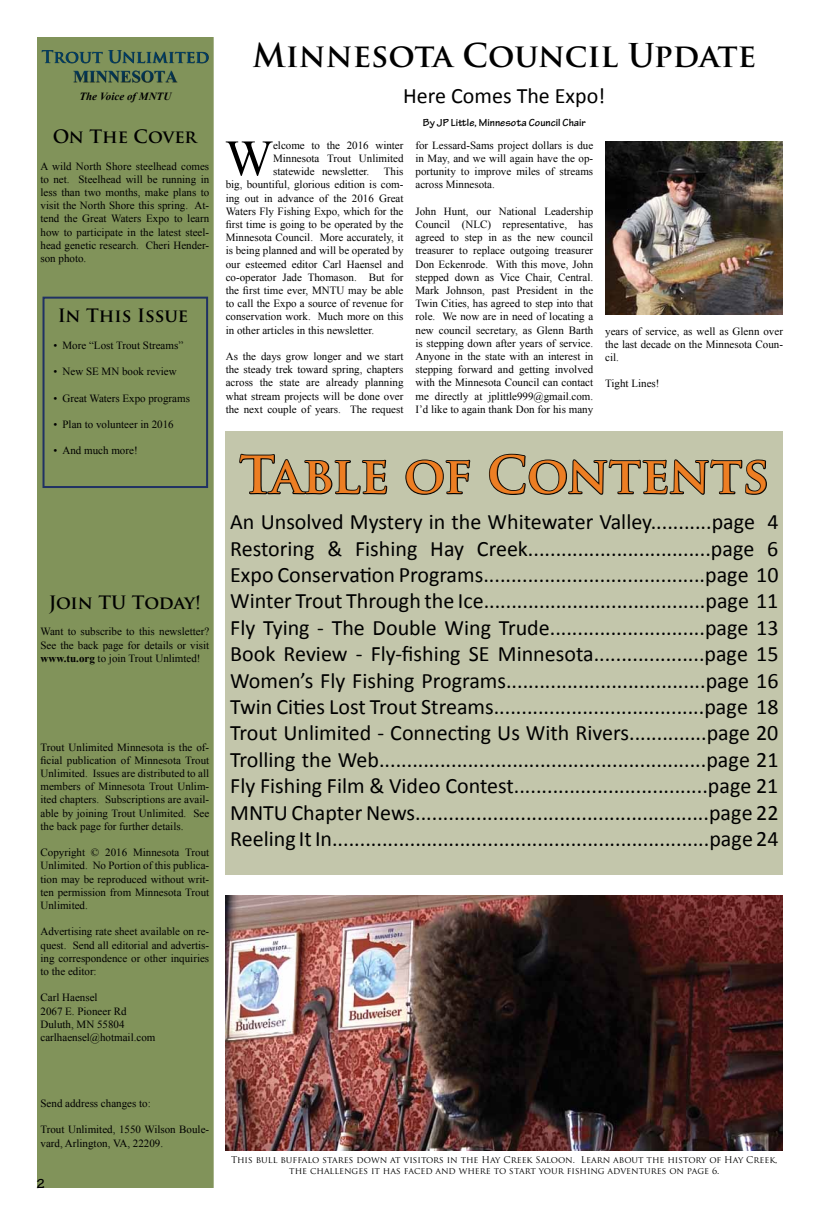
<style>
.page{position:relative;width:819px;height:1224px;background:#fff}
.page>*{position:absolute;margin:0;border:0;box-sizing:border-box;transform-origin:0 0}
.t1{font:50.9px "Times New Roman";color:#000}
.t2{font:700 50px "Trajan Pro";color:#ed7e23}
.t3{font:700 32px "Trajan Pro";color:#000}
.t4{font:22px/26.4px "Calibri";color:#000;text-align:justify}
.t5{font:700 21px "Aparajita";color:#004069}
.t6{font:700 18px "Trajan Pro";color:#000}
.t7{font:700 17px "Trajan Pro";color:#004069}
.t8{font:700 14px "Tekton Pro";color:#000}
.t9{font:11px/13.2px "Times New Roman";color:#000;text-align:justify}
.t10{font:700 11px "Tekton Pro";color:#000}
.t11{font:italic 700 11px "Times New Roman";color:#000}
.t12{font:9px/10.8px "Trajan Pro";color:#000;text-align:center}
.s1{font-weight:700}
</style>
<div class="page">
<div style="left:37px;top:37px;width:177px;height:1151px;background:#81935a;border:1px solid #667c36"></div>
<div style="left:42px;top:50px;width:166px;height:32px;background:#000;opacity:.87"></div>
<div style="left:226px;top:432px;width:557px;height:443px;background:#c3c6ab"></div>
<svg style="left:239px;top:453px;width:149px;height:42px"></svg>
<svg style="left:405px;top:459px;width:66px;height:36px"></svg>
<svg style="left:489px;top:453px;width:278px;height:42px"></svg>
<div style="left:43px;top:297px;width:165px;height:191px;border:2px solid #203164"></div>
<img style="left:605px;top:141px;width:178px;height:174px">
<img style="left:226px;top:896px;width:557px;height:255px">
<h3 class="t7" style="left:41px;top:46px;width:169px">Trout Unlimited</h3>
<h3 class="t5" style="left:73px;top:67px;width:106px">MINNESOTA</h3>
<p class="t11" style="left:79px;top:88px;width:93px">The Voice of MNTU</p>
<h3 class="t6" style="left:53px;top:125px;width:145px">On The Cover</h3>
<p class="t9" style="left:40px;top:159px;width:170px">A wild North Shore steelhead comes to net. Steelhead will be running in less than two months, make plans to visit the North Shore this spring. At&shy;tend the Great Waters Expo to learn how to participate in the latest steel&shy;head genetic research. Cheri Hender&shy;son photo.</p>
<h3 class="t6" style="left:58px;top:305px;width:132px">In This Issue</h3>
<p class="t9" style="left:54px;top:338px;width:131px">• More “Lost Trout Streams”</p>
<p class="t9" style="left:54px;top:365px;width:125px">• New SE MN book review</p>
<p class="t9" style="left:54px;top:391px;width:138px">• Great Waters Expo programs</p>
<p class="t9" style="left:54px;top:418px;width:122px">• Plan to volunteer in 2016</p>
<p class="t9" style="left:54px;top:444px;width:86px">• And much more!</p>
<h3 class="t6" style="left:49px;top:591px;width:154px">Join TU Today!</h3>
<p class="t9" style="left:40px;top:625px;width:170px">Want to subscribe to this newsletter?<br>See the back page for details or visit <span class="s1">www.tu.org</span> to join Trout Unlimted!</p>
<p class="t9" style="left:40px;top:740px;width:170px">Trout Unlimited Minnesota is the of&shy;ficial publication of Minnesota Trout Unlimited. Issues are distributed to all members of Minnesota Trout Unlim&shy;ited chapters. Subscriptions are avail&shy;able by joining Trout Unlimited. See the back page for further details.</p>
<p class="t9" style="left:40px;top:846px;width:170px">Copyright © 2016 Minnesota Trout Unlimited. No Portion of this publica&shy;tion may be reproduced without writ&shy;ten permission from Minnesota Trout Unlimited.</p>
<p class="t9" style="left:40px;top:925px;width:170px">Advertising rate sheet available on re&shy;quest. Send all editorial and advertis&shy;ing correspondence or other inquiries to the editor:</p>
<p class="t9" style="left:40px;top:991px;width:116px;text-align:left">Carl Haensel<br>2067 E. Pioneer Rd<br>Duluth, MN 55804 carlhaensel@hotmail.com</p>
<h3 class="t3" style="left:253px;top:36px;width:505px">Minnesota Council Update</h3>
<h3 class="t4" style="left:403px;top:83px;width:204px">Here Comes The Expo!</h3>
<p class="t10" style="left:423px;top:116px;width:164px">By JP Little, Minnesota Council Chair</p>
<h1 class="t1" style="left:225px;top:124px;width:50px">W</h1>
<p class="t9" style="left:273px;top:138px;width:132px">elcome to the 2016 winter Minnesota Trout Unlimited statewide newsletter.</p>
<p class="t9" style="left:226px;top:165px;width:179px;text-indent:158px">This big, bountiful, glorious edition is com&shy;ing out in advance of the 2016 Great Waters Fly Fishing Expo, which for the first time is going to be operated by the Minnesota Council. More accurately, it is being planned and will be operated by our esteemed editor Carl Haensel and co-operator Jade Thomason. But for the first time ever, MNTU may be able to call the Expo a source of revenue for conservation work. Much more on this in other articles in this newsletter.</p>
<p class="t9" style="left:226px;top:349px;width:179px">As the days grow longer and we start the steady trek toward spring, chapters across the state are already planning what stream projects will be done over the next couple of years. The request</p>
<p class="t9" style="left:416px;top:138px;width:179px">for Lessard-Sams project dollars is due in May, and we will again have the op&shy;portunity to improve miles of streams across Minnesota.</p>
<p class="t9" style="left:416px;top:204px;width:179px">John Hunt, our National Leadership Council (NLC) representative, has agreed to step in as the new council treasurer to replace outgoing treasurer Don Eckenrode. With this move, John stepped down as Vice Chair, Central.<br>Mark Johnson, past President in the Twin Cities, has agreed to step into that role. We now are in need of locating a new council secretary, as Glenn Barth is stepping down after years of service.<br>Anyone in the state with an interest in stepping forward and getting involved with the Minnesota Council can contact me directly at jplittle999@gmail.com.<br>I’d like to again thank Don for his many</p>
<p class="t9" style="left:605px;top:324px;width:179px">years of service, as well as Glenn over the last decade on the Minnesota Coun&shy;cil.</p>
<p class="t9" style="left:605px;top:377px;width:56px">Tight Lines!</p>
<h2 class="t2" style="left:240px;top:444px;width:531px">Table of Contents</h2>
<p class="t4" style="left:230px;top:509px;width:550px">An Unsolved Mystery in the Whitewater Valley...........page 4<br>Restoring &amp; Fishing Hay Creek.................................page 6<br>Expo Conservation Programs........................................page 10<br>Winter Trout Through the Ice........................................page 11<br>Fly Tying - The Double Wing Trude............................page 13<br>Book Review - Fly-fishing SE Minnesota....................page 15<br>Women’s Fly Fishing Programs....................................page 16<br>Twin Cities Lost Trout Streams......................................page 18<br>Trout Unlimited - Connecting Us With Rivers..............page 20<br>Trolling the Web...........................................................page 21<br>Fly Fishing Film &amp; Video Contest...................................page 21<br>MNTU Chapter News.....................................................page 22<br>Reeling It In....................................................................page 24</p>
<p class="t9" style="left:40px;top:1097px;width:112px">Send address changes to:</p>
<p class="t9" style="left:40px;top:1123px;width:170px">Trout Unlimited, 1550 Wilson Boule&shy;vard, Arlington, VA, 22209.</p>
<p class="t8" style="left:36px;top:1175px;width:11px">2</p>
<p class="t12" style="left:231px;top:1154px;width:548px">This bull buffalo stares down at visitors in the Hay Creek Saloon. Learn about the history of Hay Creek, the challenges it has faced and where to start your fishing adventures on page 6.</p>
</div>
